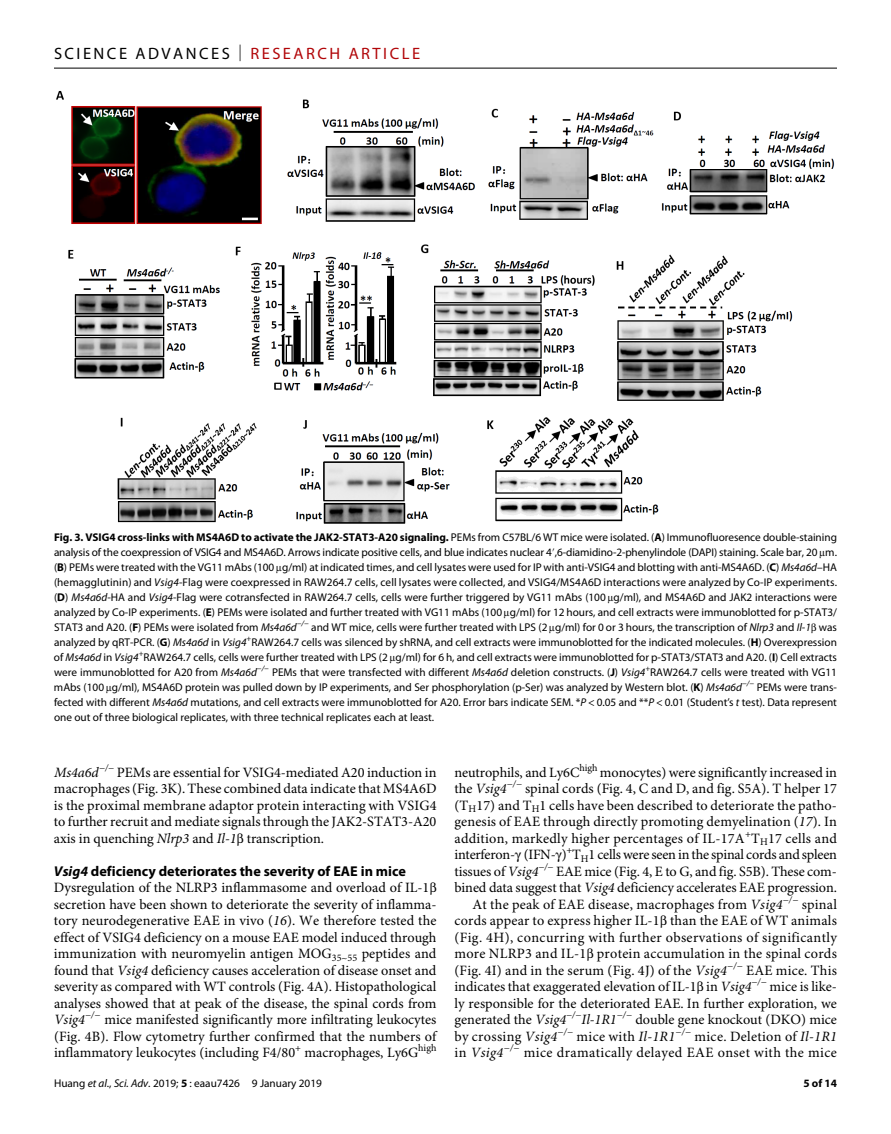
<style>
.page{position:relative;width:891px;height:1134px;background:#fff}
.page>*{position:absolute;margin:0;border:0;box-sizing:border-box;transform-origin:0 0}
.t1{font:16.5px "Myriad Pro";letter-spacing:.15em;color:#000}
.t2{font:14.25px/16.5px "Minion Pro";color:#000;text-align:justify}
.t3{font:700 14.25px "Myriad Pro";color:#000}
.t4{font:11.25px/15px "Myriad Pro";color:#000;text-align:justify}
.t5{font:700 11.25px "Myriad Pro";color:#000}
.s1{font-weight:300}
.s2{color:#b10508}
.s3{font-weight:700}
.s4{font-family:"STIX General"}
.s5{font-style:italic}
</style>
<div class="page">
<hr style="left:54px;top:68px;width:783px;height:1px;background:#000">
<img style="left:56px;top:91px;width:779px;height:433px">
<p class="t1" style="left:54px;top:40px;width:368px">SCIENCE ADVANCES <span class="s1">|</span> <span class="s2">RESEARCH ARTICLE</span></p>
<p class="t4" style="left:54px;top:530px;width:785px"><span class="s3">Fig. 3. VSIG4 cross-links with MS4A6D to activate the JAK2-STAT3-A20 signaling.</span> PEMs from C57BL/6 WT mice were isolated. (<span class="s3">A</span>) Immunofluoresence double-staining analysis of the coexpression of VSIG4 and MS4A6D. Arrows indicate positive cells, and blue indicates nuclear 4<span class="s4">′</span>,6-diamidino-2-phenylindole (DAPI) staining. Scale bar, 20 m. (<span class="s3">B</span>) PEMs were treated with the VG11 mAbs (100 g/ml) at indicated times, and cell lysates were used for IP with anti-VSIG4 and blotting with anti-MS4A6D. (<span class="s3">C</span>) <span class="s5">Ms4a6d</span>–HA (hemagglutinin) and <span class="s5">Vsig4</span>-Flag were coexpressed in RAW264.7 cells, cell lysates were collected, and VSIG4/MS4A6D interactions were analyzed by Co-IP experiments. (<span class="s3">D</span>) <span class="s5">Ms4a6d</span>-HA and <span class="s5">Vsig4</span>-Flag were cotransfected in RAW264.7 cells, cells were further triggered by VG11 mAbs (100 g/ml), and MS4A6D and JAK2 interactions were analyzed by Co-IP experiments. (<span class="s3">E</span>) PEMs were isolated and further treated with VG11 mAbs (100 g/ml) for 12 hours, and cell extracts were immunoblotted for p-STAT3/ STAT3 and A20. (<span class="s3">F</span>) PEMs were isolated from <span class="s5">Ms4a6d</span><sup>−/−</sup> and WT mice, cells were further treated with LPS (2 g/ml) for 0 or 3 hours, the transcription of <span class="s5">Nlrp3</span> and <span class="s5">Il-1</span> was analyzed by qRT-PCR. (<span class="s3">G</span>) <span class="s5">Ms4a6d</span> in <span class="s5">Vsig4</span><sup>+</sup>RAW264.7 cells was silenced by shRNA, and cell extracts were immunoblotted for the indicated molecules. (<span class="s3">H</span>) Overexpression of <span class="s5">Ms4a6d</span> in <span class="s5">Vsig4</span><sup>+</sup>RAW264.7 cells, cells were further treated with LPS (2 g/ml) for 6 h, and cell extracts were immunoblotted for p-STAT3/STAT3 and A20. (<span class="s3">I</span>) Cell extracts were immunoblotted for A20 from <span class="s5">Ms4a6d</span><sup>−/−</sup> PEMs that were transfected with different <span class="s5">Ms4a6d</span> deletion constructs. (<span class="s3">J</span>) <span class="s5">Vsig4</span><sup>+</sup>RAW264.7 cells were treated with VG11 mAbs (100 g/ml), MS4A6D protein was pulled down by IP experiments, and Ser phosphorylation (p-Ser) was analyzed by Western blot. (<span class="s3">K</span>) <span class="s5">Ms4a6d</span><sup>−/−</sup> PEMs were trans&shy;fected with different <span class="s5">Ms4a6d</span> mutations, and cell extracts were immunoblotted for A20. Error bars indicate SEM. *<span class="s5">P</span> &lt; 0.05 and **<span class="s5">P</span> &lt; 0.01 (Student’s <span class="s5">t</span> test). Data represent one out of three biological replicates, with three technical replicates each at least.</p>
<p class="t2" style="left:54px;top:765px;width:384px"><span class="s5">Ms4a6d</span><sup>−/−</sup> PEMs are essential for VSIG4-mediated A20 induction in macrophages (Fig. 3K). These combined data indicate that MS4A6D is the proximal membrane adaptor protein interacting with VSIG4 to further recruit and mediate signals through the JAK2-STAT3-A20 axis in quenching <span class="s5">Nlrp3</span> and <span class="s5">Il-1</span> transcription.</p>
<p class="t3" style="left:54px;top:859px;width:354px"><span class="s5">Vsig4</span> deficiency deteriorates the severity of EAE in mice</p>
<p class="t2" style="left:54px;top:881px;width:384px;text-align:left">Dysregulation of the NLRP3 inflammasome and overload of IL-1 secretion have been shown to deteriorate the severity of inflamma&shy;tory neurodegenerative EAE in vivo (<span class="s5">16</span>). We therefore tested the effect of VSIG4 deficiency on a mouse EAE model induced through immunization with neuromyelin antigen MOG<sub>35~55</sub> peptides and found that <span class="s5">Vsig4</span> deficiency causes acceleration of disease onset and severity as compared with WT controls (Fig. 4A). Histopathological analyses showed that at peak of the disease, the spinal cords from <span class="s5">Vsig4</span><sup>−/−</sup> mice manifested significantly more infiltrating leukocytes (Fig. 4B). Flow cytometry further confirmed that the numbers of inflammatory leukocytes (including F4/80<sup>+</sup> macrophages, Ly6G<sup>high</sup></p>
<p class="t4" style="left:54px;top:1076px;width:269px">Huang <span class="s5">et al</span>., <span class="s5">Sci. Adv.</span> 2019; <span class="s3">5</span> : eaau7426 9 January 2019</p>
<p class="t2" style="left:454px;top:765px;width:384px;text-align:right">neutrophils, and Ly6C<sup>high</sup> monocytes) were significantly increased in the <span class="s5">Vsig4</span><sup>−/−</sup> spinal cords (Fig. 4, C and D, and fig. S5A). T helper 17 (T<sub>H</sub>17) and T<sub>H</sub>1 cells have been described to deteriorate the patho&shy;genesis of EAE through directly promoting demyelination (<span class="s5">17</span>). In addition, markedly higher percentages of IL-17A<sup>+</sup>T<sub>H</sub>17 cells and interferon- (IFN- )<sup>+</sup>T<sub>H</sub>1 cells were seen in the spinal cords and spleen tissues of <span class="s5">Vsig4</span><sup>−/−</sup> EAE mice (Fig. 4, E to G, and fig. S5B). These com&shy;bined data suggest that <span class="s5">Vsig4</span> deficiency accelerates EAE progression.<br>At the peak of EAE disease, macrophages from <span class="s5">Vsig4</span><sup>−/−</sup> spinal cords appear to express higher IL-1 than the EAE of WT animals (Fig. 4H), concurring with further observations of significantly more NLRP3 and IL-1 protein accumulation in the spinal cords (Fig. 4I) and in the serum (Fig. 4J) of the <span class="s5">Vsig4</span><sup>−/−</sup> EAE mice. This indicates that exaggerated elevation of IL-1 in <span class="s5">Vsig4</span><sup>−/−</sup> mice is like&shy;ly responsible for the deteriorated EAE. In further exploration, we generated the <span class="s5">Vsig4</span><sup>−/−</sup><span class="s5">Il-1R1</span><sup>−/−</sup> double gene knockout (DKO) mice by crossing <span class="s5">Vsig4</span><sup>−/−</sup> mice with <span class="s5">Il-1R1</span><sup>−/−</sup> mice. Deletion of <span class="s5">Il-1R1 </span>in <span class="s5">Vsig4</span><sup>−/−</sup> mice dramatically delayed EAE onset with the mice</p>
<p class="t5" style="left:803px;top:1074px;width:35px">5 of 14</p>
</div>
